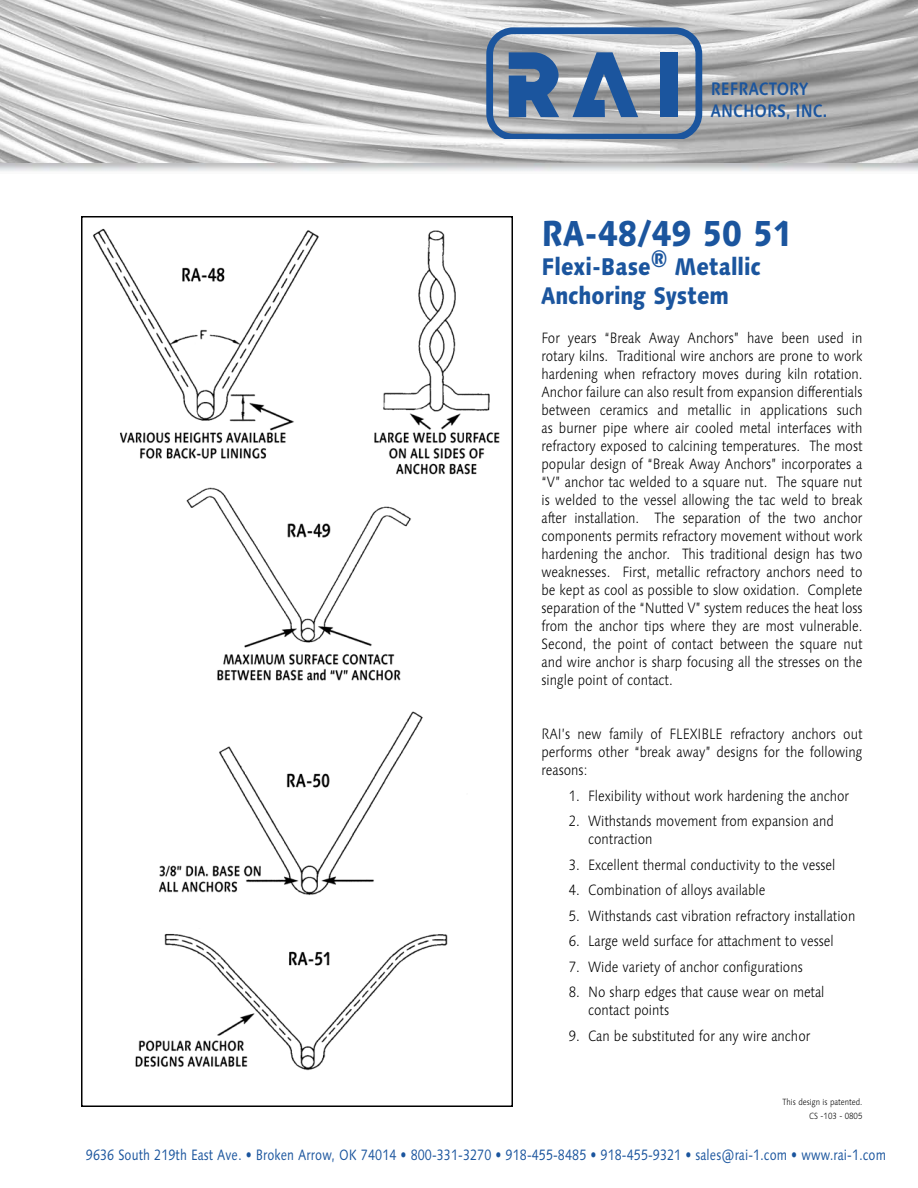
<style>
.page{position:relative;width:918px;height:1188px;background:#fff}
.page>*{position:absolute;margin:0;border:0;box-sizing:border-box;transform-origin:0 0}
.t1{font:800 36px "Linotype Syntax";color:#1b559e;scale:.85 1}
.t2{font:800 24px/28.8px "Linotype Syntax";color:#1b559e;scale:.85 1}
.t3{font:700 18px/21.6px "Linotype Syntax";color:#1b559e;scale:.85 1}
.t4{font:300 15px/18px "Linotype Syntax";color:#000;text-align:justify;scale:.85 1}
.t5{font:15px "Linotype Syntax";letter-spacing:.01em;color:#1b559e;scale:.8 1}
.t6{font:300 9px/13.5px "Linotype Syntax";color:#000;text-align:right;scale:.85 1}
</style>
<div class="page">
<img style="left:93px;top:228px;width:407px;height:843px">
<div style="left:81px;top:216px;width:432px;height:891px;border:2px solid #000"></div>
<img style="left:0;top:162px;width:918px;height:9px">
<img style="left:0;top:0;width:918px;height:162px">
<svg style="left:486px;top:27px;width:216px;height:112px;background:#7f94af"></svg>
<div style="left:660px;top:52px;width:18px;height:65px;background:#1b559e"></div>
<p class="t3" style="left:711px;top:78px;width:138px">REFRACTORY<br>ANCHORS, INC.</p>
<h1 class="t1" style="left:542px;top:211px;width:297px">RA-48/49 50 51</h1>
<h2 class="t2" style="left:542px;top:252px;width:260px">Flexi-Base® Metallic<br>Anchoring System</h2>
<p class="t4" style="left:542px;top:329px;width:379px">For years “Break Away Anchors” have been used in rotary kilns. Traditional wire anchors are prone to work hardening when refractory moves during kiln rotation.<br>Anchor failure can also result from expansion differentials between ceramics and metallic in applications such as burner pipe where air cooled metal interfaces with refractory exposed to calcining temperatures. The most popular design of “Break Away Anchors” incorporates a “V” anchor tac welded to a square nut. The square nut is welded to the vessel allowing the tac weld to break after installation. The separation of the two anchor components permits refractory movement without work hardening the anchor. This traditional design has two weaknesses. First, metallic refractory anchors need to be kept as cool as possible to slow oxidation. Complete separation of the “Nutted V” system reduces the heat loss from the anchor tips where they are most vulnerable.<br>Second, the point of contact between the square nut and wire anchor is sharp focusing all the stresses on the single point of contact.</p>
<p class="t4" style="left:542px;top:725px;width:379px">RAI’s new family of FLEXIBLE refractory anchors out performs other “break away” designs for the following reasons:</p>
<p class="t4" style="left:569px;top:787px;width:331px">1. Flexibility without work hardening the anchor</p>
<p class="t4" style="left:588px;top:812px;width:291px;text-indent:-19px">2. Withstands movement from expansion and contraction</p>
<p class="t4" style="left:569px;top:856px;width:315px">3. Excellent thermal conductivity to the vessel</p>
<p class="t4" style="left:569px;top:881px;width:233px">4. Combination of alloys available</p>
<p class="t4" style="left:569px;top:907px;width:339px">5. Withstands cast vibration refractory installation</p>
<p class="t4" style="left:569px;top:932px;width:313px">6. Large weld surface for attachment to vessel</p>
<p class="t4" style="left:569px;top:958px;width:277px">7. Wide variety of anchor configurations</p>
<p class="t4" style="left:588px;top:983px;width:280px;text-indent:-19px">8. No sharp edges that cause wear on metal contact points</p>
<p class="t4" style="left:569px;top:1027px;width:286px">9. Can be substituted for any wire anchor</p>
<p class="t6" style="left:783px;top:1096px;width:96px">This design is patented.<br>CS -103 - 0805</p>
<p class="t5" style="left:86px;top:1146px;width:1002px">9636 South 219th East Ave. • Broken Arrow, OK 74014 • 800-331-3270 • 918-455-8485 • 918-455-9321 • sales@rai-1.com • www.rai-1.com</p>
</div>
